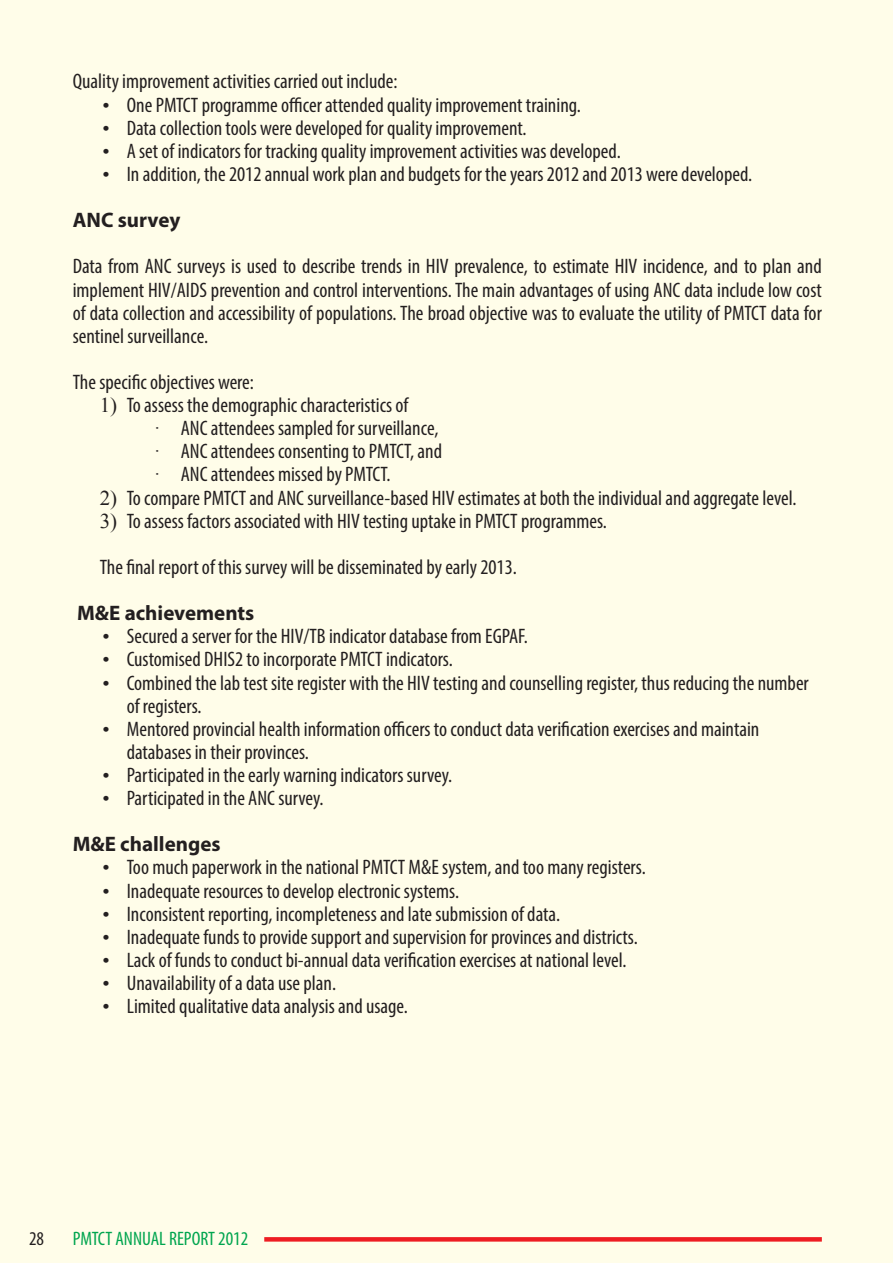
<style>
.page{position:relative;width:893px;height:1263px;background:#fff}
.page>*{position:absolute;margin:0;border:0;box-sizing:border-box;transform-origin:0 0}
.t1{font:condensed 21px/23.1px "Myriad Pro";color:#231f20}
.t2{font:700 21px "Myriad Pro";color:#231f20}
.t3{font:condensed 19.5px "Myriad Pro";color:#00a54f}
.t4{font:condensed 19.5px "Myriad Pro";color:#231f20}
.s1{font-family:"Courier New";font-stretch:normal}
.s2{font-family:"Times New Roman";font-stretch:normal}
</style>
<div class="page">
<div style="left:0;top:0;width:892px;height:1262px;background:#fffde9"></div>
<svg style="left:264px;top:1237px;width:557px;height:4px;background:#ee2328"></svg>
<p class="t1" style="left:73px;top:70px;width:326px">Quality improvement activities carried out include:</p>
<p class="t1" style="left:100px;top:93px;width:482px"><span class="s1">•</span> One PMTCT programme officer attended quality improvement training.</p>
<p class="t1" style="left:100px;top:116px;width:428px"><span class="s1">•</span> Data collection tools were developed for quality improvement.</p>
<p class="t1" style="left:100px;top:139px;width:522px"><span class="s1">•</span> A set of indicators for tracking quality improvement activities was developed.</p>
<p class="t1" style="left:100px;top:162px;width:653px"><span class="s1">•</span> In addition, the 2012 annual work plan and budgets for the years 2012 and 2013 were developed.</p>
<p class="t2" style="left:73px;top:206px;width:109px">ANC survey</p>
<p class="t1" style="left:73px;top:254px;width:750px;text-align:justify">Data from ANC surveys is used to describe trends in HIV prevalence, to estimate HIV incidence, and to plan and implement HIV/AIDS prevention and control interventions. The main advantages of using ANC data include low cost of data collection and accessibility of populations. The broad objective was to evaluate the utility of PMTCT data for sentinel surveillance.</p>
<p class="t1" style="left:73px;top:370px;width:182px">The specific objectives were:</p>
<p class="t1" style="left:100px;top:393px;width:310px"><span class="s2">1)</span> To assess the demographic characteristics of</p>
<p class="t1" style="left:154px;top:416px;width:286px"><span class="s2">·</span> ANC attendees sampled for surveillance,</p>
<p class="t1" style="left:154px;top:439px;width:289px"><span class="s2">·</span> ANC attendees consenting to PMTCT, and</p>
<p class="t1" style="left:154px;top:462px;width:238px"><span class="s2">·</span> ANC attendees missed by PMTCT.</p>
<p class="t1" style="left:100px;top:485px;width:698px"><span class="s2">2)</span> To compare PMTCT and ANC surveillance-based HIV estimates at both the individual and aggregate level.</p>
<p class="t1" style="left:100px;top:509px;width:508px"><span class="s2">3)</span> To assess factors associated with HIV testing uptake in PMTCT programmes.</p>
<p class="t1" style="left:100px;top:555px;width:418px">The final report of this survey will be disseminated by early 2013.</p>
<p class="t2" style="left:77px;top:599px;width:179px">M&amp;E achievements</p>
<p class="t1" style="left:100px;top:624px;width:429px"><span class="s1">•</span> Secured a server for the HIV/TB indicator database from EGPAF.</p>
<p class="t1" style="left:100px;top:647px;width:354px"><span class="s1">•</span> Customised DHIS2 to incorporate PMTCT indicators.</p>
<p class="t1" style="left:127px;top:670px;width:683px;text-indent:-27px"><span class="s1">•</span> Combined the lab test site register with the HIV testing and counselling register, thus reducing the number of registers.</p>
<p class="t1" style="left:127px;top:716px;width:633px;text-indent:-27px"><span class="s1">•</span> Mentored provincial health information officers to conduct data verification exercises and maintain databases in their provinces.</p>
<p class="t1" style="left:100px;top:763px;width:354px"><span class="s1">•</span> Participated in the early warning indicators survey.</p>
<p class="t1" style="left:100px;top:786px;width:225px"><span class="s1">•</span> Participated in the ANC survey.</p>
<p class="t2" style="left:73px;top:830px;width:149px">M&amp;E challenges</p>
<p class="t1" style="left:100px;top:855px;width:547px"><span class="s1">•</span> Too much paperwork in the national PMTCT M&amp;E system, and too many registers.</p>
<p class="t1" style="left:100px;top:878px;width:360px"><span class="s1">•</span> Inadequate resources to develop electronic systems.</p>
<p class="t1" style="left:100px;top:901px;width:461px"><span class="s1">•</span> Inconsistent reporting, incompleteness and late submission of data.</p>
<p class="t1" style="left:100px;top:924px;width:539px"><span class="s1">•</span> Inadequate funds to provide support and supervision for provinces and districts.</p>
<p class="t1" style="left:100px;top:947px;width:528px"><span class="s1">•</span> Lack of funds to conduct bi-annual data verification exercises at national level.</p>
<p class="t1" style="left:100px;top:971px;width:238px"><span class="s1">•</span> Unavailability of a data use plan.</p>
<p class="t1" style="left:100px;top:994px;width:309px"><span class="s1">•</span> Limited qualitative data analysis and usage.</p>
<p class="t4" style="left:29px;top:1225px;width:17px">28</p>
<p class="t3" style="left:73px;top:1225px;width:177px">PMTCT ANNUAL REPORT 2012</p>
</div>
